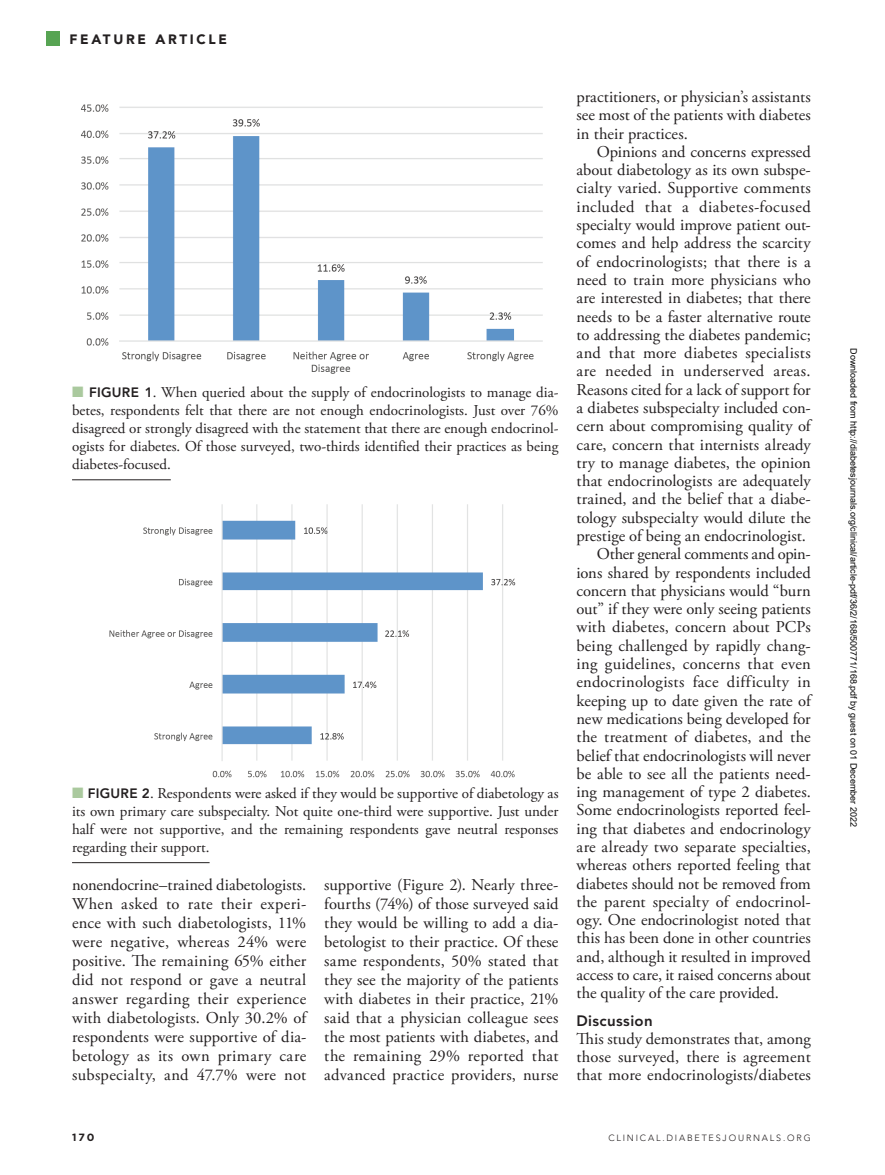
<style>
.page{position:relative;width:885px;height:1175px;background:#fff}
.page>*{position:absolute;margin:0;border:0;box-sizing:border-box;transform-origin:0 0}
.BODY_-_2nd_PARA{font:16.5px/18.3px "Adobe Garamond Pro";letter-spacing:.005em;color:#231f20;text-align:justify}
.BODY_-_1st_PARA{font:16.5px/18.3px "Adobe Garamond Pro";letter-spacing:.01em;color:#231f20;text-align:justify}
.t1{font:15px/18px "Adobe Garamond Pro";color:#231f20;text-align:justify}
.H1_-_BOLD{font:800 15px "Avenir LT Std";letter-spacing:.025em;color:#231f20}
.t2{font:900 13.5px "Avenir LT Std";letter-spacing:.2em;color:#231f20}
.t3{font:700 10.5px "Gotham";color:#231f20}
.t4{font:9px "Arial";color:#000}
.t5{font:300 9px "Avenir LT Std";letter-spacing:.2em;color:#231f20}
.s1{color:#aac99e}
.s2{font-family:"Avenir LT Std";font-weight:800;font-size:13.5px}
</style>
<div class="page">
<div style="left:47px;top:31px;width:13px;height:14px;background:#57a453"></div>
<img style="left:81px;top:104px;width:462px;height:270px">
<img style="left:109px;top:504px;width:407px;height:274px">
<hr style="left:72px;top:479px;width:99px;height:1px;background:#231f20">
<hr style="left:72px;top:862px;width:137px;height:1px;background:#231f20">
<p class="t2" style="left:69px;top:31px;width:159px">FEATURE ARTICLE</p>
<p class="t1" style="left:72px;top:384px;width:488px"><span class="s1">■</span> <span class="s2">FIGURE 1</span>. When queried about the supply of endocrinologists to manage dia&shy;betes, respondents felt that there are not enough endocrinologists. Just over 76% disagreed or strongly disagreed with the statement that there are enough endocrinol&shy;ogists for diabetes. Of those surveyed, two-thirds identified their practices as being diabetes-focused.</p>
<p class="t1" style="left:72px;top:784px;width:488px"><span class="s1">■</span> <span class="s2">FIGURE 2</span>. Respondents were asked if they would be supportive of diabetology as its own primary care subspecialty. Not quite one-third were supportive. Just under half were not supportive, and the remaining respondents gave neutral responses regarding their support.</p>
<p class="BODY_-_2nd_PARA" style="left:72px;top:875px;width:236px;line-height:19px">nonendocrine–trained diabetologists.<br>When asked to rate their experi&shy;ence with such diabetologists, 11% were negative, whereas 24% were positive. The remaining 65% either did not respond or gave a neutral answer regarding their experience with diabetologists. Only 30.2% of respondents were supportive of dia&shy;betology as its own primary care subspecialty, and 47.7% were not</p>
<p class="BODY_-_2nd_PARA" style="left:324px;top:875px;width:236px;line-height:19px">supportive (Figure 2). Nearly three&shy;fourths (74%) of those surveyed said they would be willing to add a dia&shy;betologist to their practice. Of these same respondents, 50% stated that they see the majority of the patients with diabetes in their practice, 21% said that a physician colleague sees the most patients with diabetes, and the remaining 29% reported that advanced practice providers, nurse</p>
<p class="BODY_-_2nd_PARA" style="left:576px;top:88px;width:236px">practitioners, or physician’s assistants see most of the patients with diabetes in their practices.</p>
<p class="BODY_-_2nd_PARA" style="left:576px;top:143px;width:236px;text-indent:20px">Opinions and concerns expressed about diabetology as its own subspe&shy;cialty varied. Supportive comments included that a diabetes-focused specialty would improve patient out&shy;comes and help address the scarcity of endocrinologists; that there is a need to train more physicians who are interested in diabetes; that there needs to be a faster alternative route to addressing the diabetes pandemic; and that more diabetes specialists are needed in underserved areas.<br>Reasons cited for a lack of support for a diabetes subspecialty included con&shy;cern about compromising quality of care, concern that internists already try to manage diabetes, the opinion that endocrinologists are adequately trained, and the belief that a diabe&shy;tology subspecialty would dilute the prestige of being an endocrinologist.</p>
<p class="BODY_-_2nd_PARA" style="left:576px;top:545px;width:236px;text-indent:20px">Other general comments and opin&shy;ions shared by respondents included concern that physicians would “burn out” if they were only seeing patients with diabetes, concern about PCPs being challenged by rapidly chang&shy;ing guidelines, concerns that even endocrinologists face difficulty in keeping up to date given the rate of new medications being developed for the treatment of diabetes, and the belief that endocrinologists will never be able to see all the patients need&shy;ing management of type 2 diabetes.<br>Some endocrinologists reported feel&shy;ing that diabetes and endocrinology are already two separate specialties, whereas others reported feeling that diabetes should not be removed from the parent specialty of endocrinol&shy;ogy. One endocrinologist noted that this has been done in other countries and, although it resulted in improved access to care, it raised concerns about the quality of the care provided.</p>
<p class="H1_-_BOLD" style="left:576px;top:1011px;width:78px">Discussion</p>
<p class="BODY_-_1st_PARA" style="left:576px;top:1030px;width:236px">This study demonstrates that, among those surveyed, there is agreement that more endocrinologists/diabetes</p>
<p class="t3" style="left:72px;top:1130px;width:24px">170</p>
<p class="t5" style="left:608px;top:1132px;width:204px">CLINICAL.DIABETESJOURNALS.ORG</p>
<p class="t4" style="left:856px;top:348px;width:480px;rotate:90deg">Downloaded from http://diabetesjournals.org/clinical/article-pdf/36/2/168/500771/168.pdf by guest on 01 December 2022</p>
</div>
